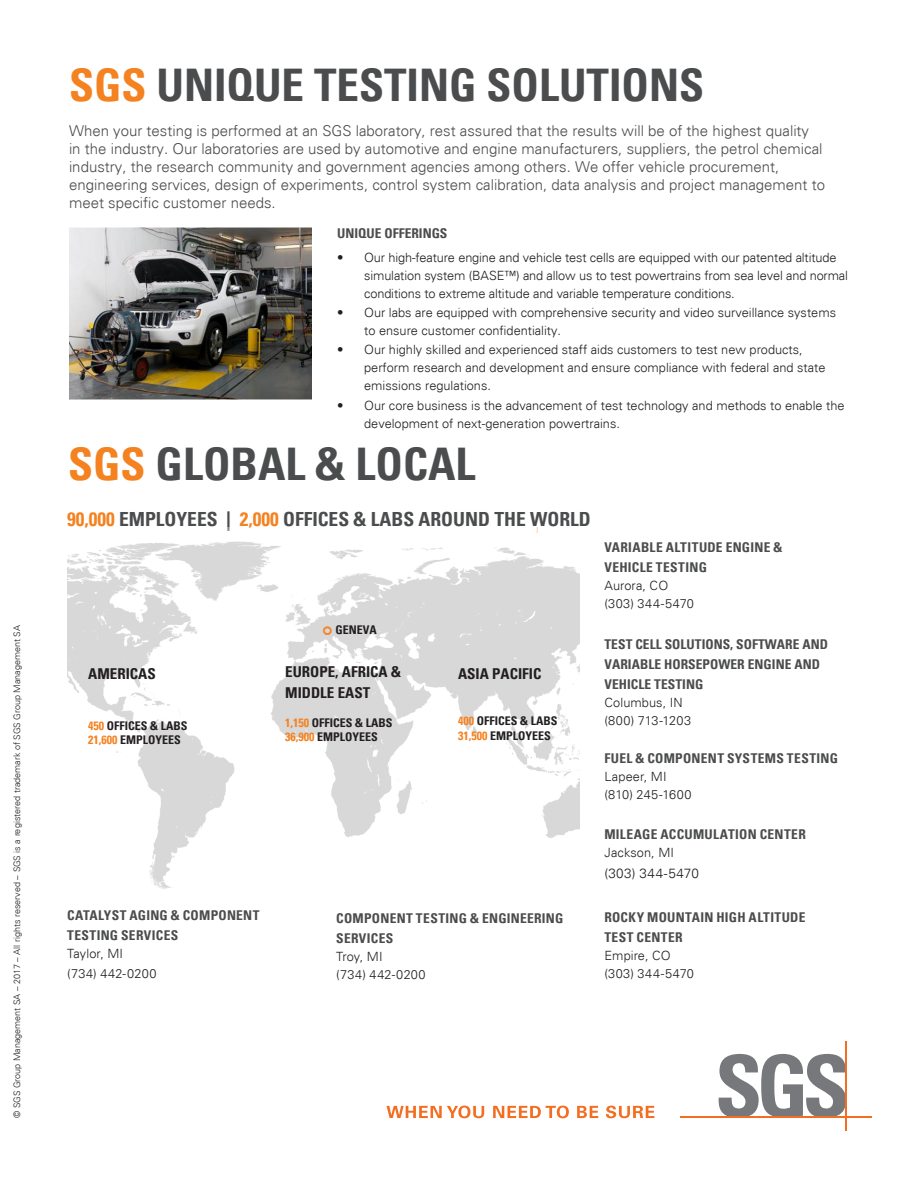
<style>
.page{position:relative;width:918px;height:1188px;background:#fff}
.page>*{position:absolute;margin:0;border:0;box-sizing:border-box;transform-origin:0 0}
.t1{font:700 condensed 45px "Univers";color:#4b4c4d}
.t2{font:700 condensed 19.5px "Univers";color:#4b4c4d}
.t3{font:300 15px/18px "Univers";color:#4b4c4d}
.t4{font:700 condensed 15px "Univers";color:#231f20}
.Subheading{font:700 condensed 13.5px/20.2px "Univers";letter-spacing:.02em;color:#4b4c4d}
.Subheading-2{font:700 condensed 13.5px "Univers";color:#4b4c4d}
.Subheading-3{font:300 13.5px "Univers";letter-spacing:.035em;color:#231f20}
.Subheading-4{font:300 12.75px/18px "Univers";color:#231f20}
.t5{font:700 condensed 12px "Univers";color:#231f20}
.t6{font:300 9px "Univers";color:#231f20}
.s1{color:#f58220}
</style>
<div class="page">
<img style="left:69px;top:227px;width:243px;height:173px">
<img style="left:67px;top:527px;width:513px;height:362px">
<svg style="left:387px;top:1106px;width:97px;height:12px"></svg>
<svg style="left:493px;top:1106px;width:76px;height:12px"></svg>
<svg style="left:577px;top:1106px;width:21px;height:12px"></svg>
<svg style="left:606px;top:1106px;width:48px;height:12px"></svg>
<svg style="left:718px;top:1054px;width:128px;height:63px"></svg>
<hr style="left:680px;top:1117px;width:191px;height:1px;background:#f36e21">
<hr style="left:846px;top:1042px;width:1px;height:89px;background:#f36e21">
<svg style="left:323px;top:627px;width:9px;height:8px"></svg>
<p class="t6" style="left:12px;top:1118px;width:494px;rotate:-90deg">© SGS Group Management SA – 2017 – All rights reserved – SGS is a registered trademark of SGS Group Management SA</p>
<p class="t1" style="left:69px;top:57px;width:637px"><span class="s1">SGS</span> UNIQUE TESTING SOLUTIONS</p>
<p class="t3" style="left:69px;top:121px;width:758px">When your testing is performed at an SGS laboratory, rest assured that the results will be of the highest quality<br>in the industry. Our laboratories are used by automotive and engine manufacturers, suppliers, the petrol chemical industry, the research community and government agencies among others. We offer vehicle procurement, engineering services, design of experiments, control system calibration, data analysis and project management to meet specific customer needs.</p>
<p class="Subheading-2" style="left:337px;top:224px;width:112px">UNIQUE OFFERINGS</p>
<p class="Subheading-4" style="left:364px;top:249px;width:485px;text-indent:-27px">• Our high-feature engine and vehicle test cells are equipped with our patented altitude simulation system (BASE™) and allow us to test powertrains from sea level and normal conditions to extreme altitude and variable temperature conditions.</p>
<p class="Subheading-4" style="left:364px;top:304px;width:473px;text-indent:-27px">• Our labs are equipped with comprehensive security and video surveillance systems to ensure customer confidentiality.</p>
<p class="Subheading-4" style="left:364px;top:341px;width:463px;text-indent:-27px">• Our highly skilled and experienced staff aids customers to test new products, perform research and development and ensure compliance with federal and state emissions regulations.</p>
<p class="Subheading-4" style="left:364px;top:396px;width:482px;text-indent:-27px">• Our core business is the advancement of test technology and methods to enable the development of next-generation powertrains.</p>
<p class="t1" style="left:68px;top:437px;width:409px"><span class="s1">SGS</span> GLOBAL &amp; LOCAL</p>
<p class="t2" style="left:67px;top:507px;width:525px"><span class="s1">90,000</span> EMPLOYEES | <span class="s1">2,000</span> OFFICES &amp; LABS AROUND THE WORLD</p>
<p class="t4" style="left:88px;top:665px;width:69px">AMERICAS</p>
<p class="t5" style="left:88px;top:718px;width:101px"><span class="s1">450</span> OFFICES &amp; LABS</p>
<p class="t5" style="left:88px;top:732px;width:94px"><span class="s1">21,600</span> EMPLOYEES</p>
<p class="t5" style="left:335px;top:622px;width:43px">GENEVA</p>
<p class="t4" style="left:285px;top:662px;width:117px">EUROPE, AFRICA &amp;</p>
<p class="t4" style="left:285px;top:684px;width:86px">MIDDLE EAST</p>
<p class="t5" style="left:285px;top:715px;width:109px"><span class="s1">1,150</span> OFFICES &amp; LABS</p>
<p class="t5" style="left:285px;top:730px;width:94px"><span class="s1">36,900</span> EMPLOYEES</p>
<p class="t4" style="left:458px;top:664px;width:85px">ASIA PACIFIC</p>
<p class="t5" style="left:458px;top:714px;width:101px"><span class="s1">400</span> OFFICES &amp; LABS</p>
<p class="t5" style="left:458px;top:728px;width:94px"><span class="s1">31,500</span> EMPLOYEES</p>
<p class="Subheading" style="left:67px;top:905px;width:194px">CATALYST AGING &amp; COMPONENT<br>TESTING SERVICES</p>
<p class="Subheading-4" style="left:67px;top:943px;width:91px;line-height:20.2px">Taylor, MI<br>(734) 442-0200</p>
<p class="Subheading" style="left:336px;top:908px;width:229px">COMPONENT TESTING &amp; ENGINEERING<br>SERVICES</p>
<p class="Subheading-4" style="left:336px;top:947px;width:91px">Troy, MI<br>(734) 442-0200</p>
<p class="Subheading" style="left:604px;top:537px;width:180px">VARIABLE ALTITUDE ENGINE &amp;<br>VEHICLE TESTING</p>
<p class="Subheading-4" style="left:604px;top:577px;width:91px">Aurora, CO (303) 344-5470</p>
<p class="Subheading" style="left:605px;top:634px;width:225px">TEST CELL SOLUTIONS, SOFTWARE AND<br>VARIABLE HORSEPOWER ENGINE AND<br>VEHICLE TESTING</p>
<p class="Subheading-4" style="left:604px;top:694px;width:88px">Columbus, IN (800) 713-1203</p>
<p class="Subheading" style="left:604px;top:748px;width:235px">FUEL &amp; COMPONENT SYSTEMS TESTING</p>
<p class="Subheading-4" style="left:604px;top:767px;width:89px">Lapeer, MI (810) 245-1600</p>
<p class="Subheading" style="left:604px;top:824px;width:203px">MILEAGE ACCUMULATION CENTER</p>
<p class="Subheading-4" style="left:604px;top:844px;width:71px">Jackson, MI</p>
<p class="Subheading-3" style="left:604px;top:865px;width:96px">(303) 344-5470</p>
<p class="Subheading" style="left:604px;top:907px;width:203px">ROCKY MOUNTAIN HIGH ALTITUDE<br>TEST CENTER</p>
<p class="Subheading-4" style="left:604px;top:947px;width:91px">Empire, CO (303) 344-5470</p>
</div>
